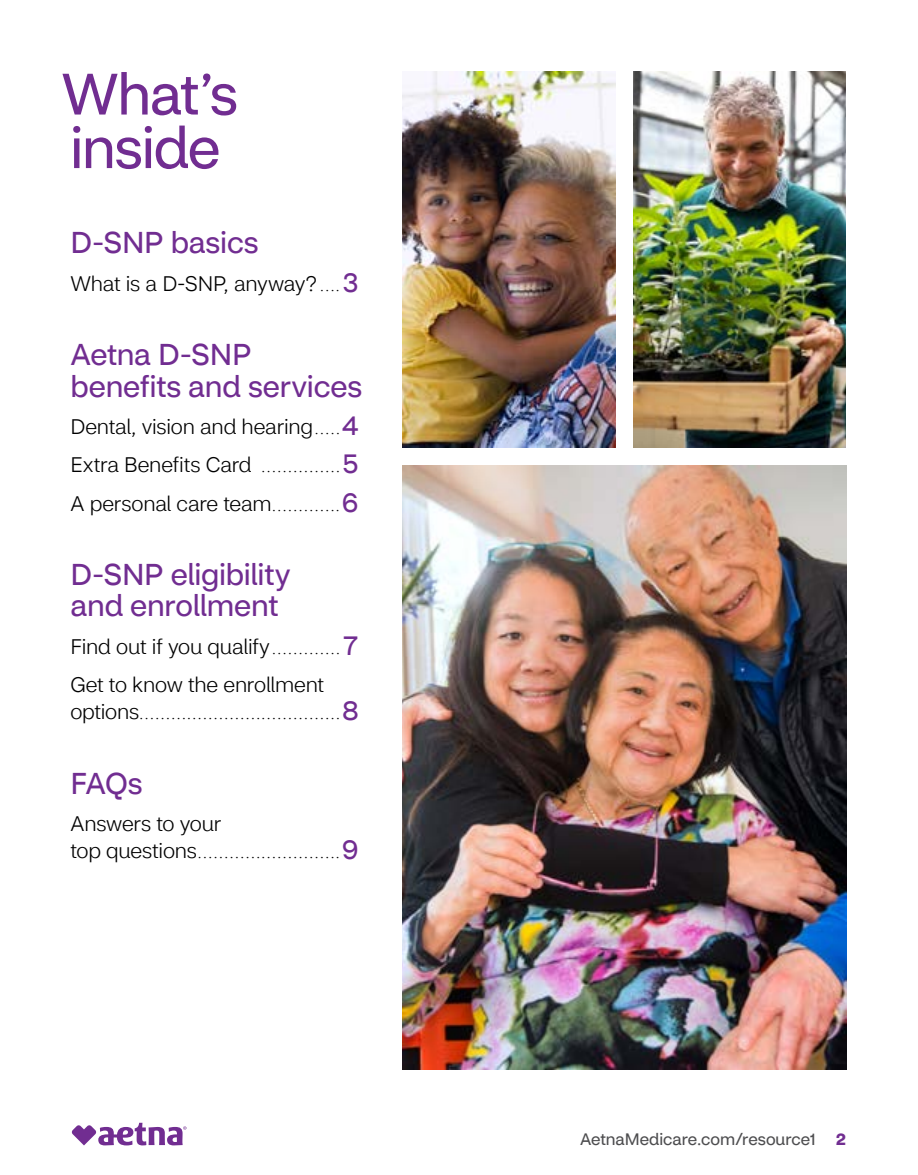
<style>
.page{position:relative;width:918px;height:1175px;background:#fff}
.page>*{position:absolute;margin:0;border:0;box-sizing:border-box;transform-origin:0 0}
.t1{font:57.45px/53.6px "CVS Health Sans";letter-spacing:-.025em;color:#712d91}
.t2{font:30px/31.5px "CVS Health Sans";letter-spacing:-.01em;color:#712d91}
.t3{font:300 21px/38.2px "CVS Health Sans";letter-spacing:-.01em;color:#000;text-align:justify}
.t4{font:16.5px "CVS Health Sans";color:#4d4d4f}
.t5{font:300 15px "CVS Health Sans";color:#000}
.s1{font-size:15px}
.s2{font-weight:400;font-size:27px;color:#712d91}
.s3{font-size:21px}
.s4{font-weight:700;color:#712d91}
</style>
<div class="page">
<svg style="left:72px;top:1122px;width:115px;height:23px"></svg>
<img style="left:633px;top:71px;width:213px;height:376px">
<img style="left:403px;top:465px;width:443px;height:605px">
<img style="left:403px;top:71px;width:212px;height:376px">
<h1 class="t1" style="left:62px;top:68px;width:178px">What’s inside</h1>
<h2 class="t2" style="left:70px;top:227px;width:190px">D-SNP basics</h2>
<p class="t3" style="left:70px;top:264px;width:290px">What is a D-SNP, anyway? <span class="s1">....</span> <span class="s2">3</span></p>
<h2 class="t2" style="left:70px;top:339px;width:293px">Aetna D-SNP benefits and services</h2>
<p class="t3" style="left:70px;top:408px;width:290px">Dental, vision and hearing<span class="s1">.....</span> <span class="s2">4<br></span>Extra Benefits Card <span class="s1">...............</span><span class="s2">5<br></span>A personal care team<span class="s1">.............</span><span class="s2">6</span></p>
<h2 class="t2" style="left:70px;top:559px;width:222px">D-SNP eligibility and enrollment</h2>
<p class="t3" style="left:70px;top:627px;width:290px">Find out if you qualify<span class="s1">.............</span> <span class="s2">7<br></span>Get to know the enrollment</p>
<p class="t5" style="left:70px;top:705px;width:290px"><span class="s3">options</span>......................................<span class="s2">8</span></p>
<h2 class="t2" style="left:70px;top:767px;width:74px">FAQs</h2>
<p class="t3" style="left:70px;top:804px;width:153px">Answers to your</p>
<p class="t5" style="left:70px;top:843px;width:290px"><span class="s3">top questions</span>...........................<span class="s2">9</span></p>
<p class="t4" style="left:580px;top:1129px;width:267px">AetnaMedicare.com/resource1 <span class="s4">2</span></p>
</div>
